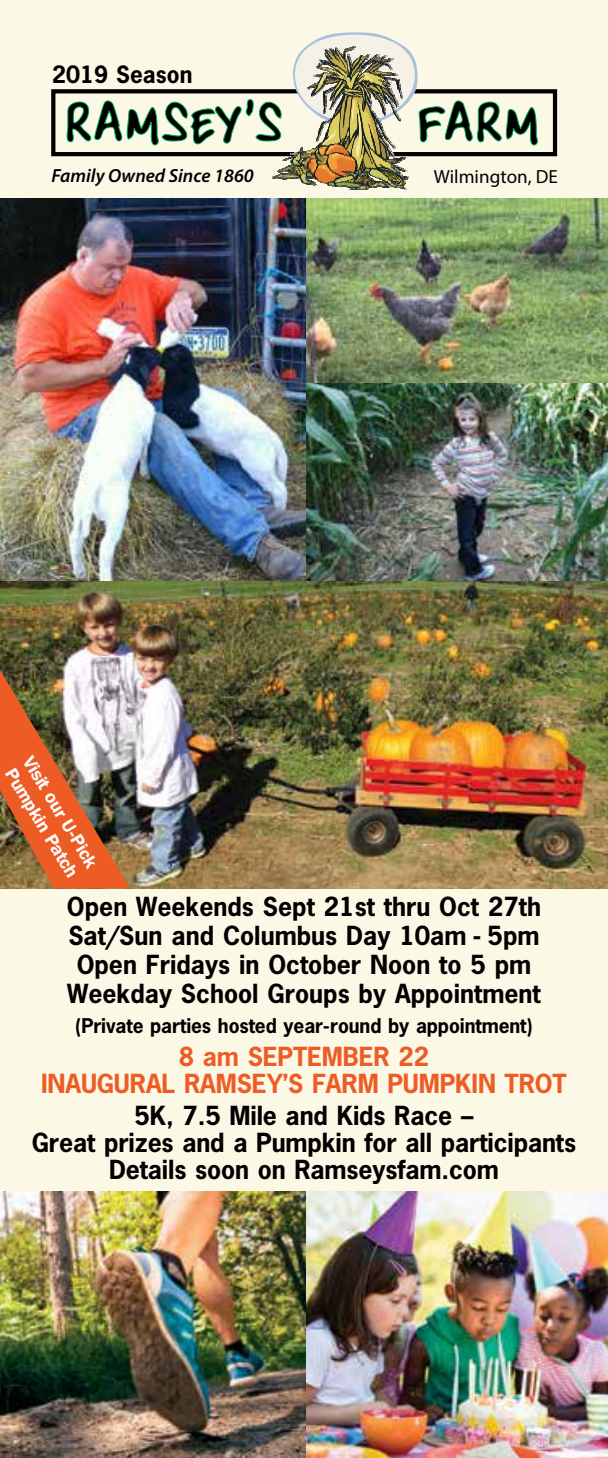
<style>
.page{position:relative;width:608px;height:1458px;background:#fff}
.page>*{position:absolute;margin:0;border:0;box-sizing:border-box;transform-origin:0 0}
.t1{font:700 24.75px/29.2px "News Gothic";color:#000;text-align:center}
.t2{font:700 24.75px/27px "News Gothic";letter-spacing:-.005em;color:#ee5c25;text-align:center}
.t3{font:700 22.5px "News Gothic";color:#000}
.t4{font:700 19.12px "News Gothic";letter-spacing:-.005em;color:#000}
.t5{font:italic 600 19.12px "Myriad Pro";color:#000}
.t6{font:19.12px "Myriad Pro";color:#000}
.t7{font:600 18px/21.6px "Franklin Gothic IT Cby BT";color:#fff}
</style>
<div class="page">
<div style="left:0;top:0;width:608px;height:1206px;background:#fcf8e6"></div>
<img style="left:306px;top:383px;width:302px;height:198px">
<img style="left:305px;top:199px;width:303px;height:184px">
<img style="left:305px;top:1191px;width:303px;height:267px">
<img style="left:0;top:199px;width:305px;height:382px">
<div style="left:51px;top:89px;width:506px;height:67px;border:4px solid #000"></div>
<svg style="left:67px;top:32px;width:470px;height:158px"></svg>
<img style="left:0;top:581px;width:608px;height:307px">
<img style="left:0;top:1191px;width:305px;height:267px">
<img style="left:0;top:670px;width:130px;height:218px">
<p class="t3" style="left:52px;top:59px;width:142px">2019 Season</p>
<p class="t5" style="left:52px;top:164px;width:204px">Family Owned Since 1860</p>
<p class="t6" style="left:434px;top:164px;width:125px">Wilmington, DE</p>
<p class="t7" style="left:37px;top:752px;width:128px;rotate:59deg">Visit our U-Pick<br>Pumpkin Patch</p>
<p class="t1" style="left:67px;top:891px;width:475px">Open Weekends Sept 21st thru Oct 27th Sat/Sun and Columbus Day 10am - 5pm Open Fridays in October Noon to 5 pm Weekday School Groups by Appointment</p>
<p class="t4" style="left:75px;top:1013px;width:459px">(Private parties hosted year-round by appointment)</p>
<p class="t2" style="left:41px;top:1043px;width:527px">8 am SEPTEMBER 22<br>INAUGURAL RAMSEY’S FARM PUMPKIN TROT</p>
<p class="t1" style="left:32px;top:1101px;width:545px;line-height:27px">5K, 7.5 Mile and Kids Race –<br>Great prizes and a Pumpkin for all participants<br>Details soon on Ramseysfam.com</p>
</div>
